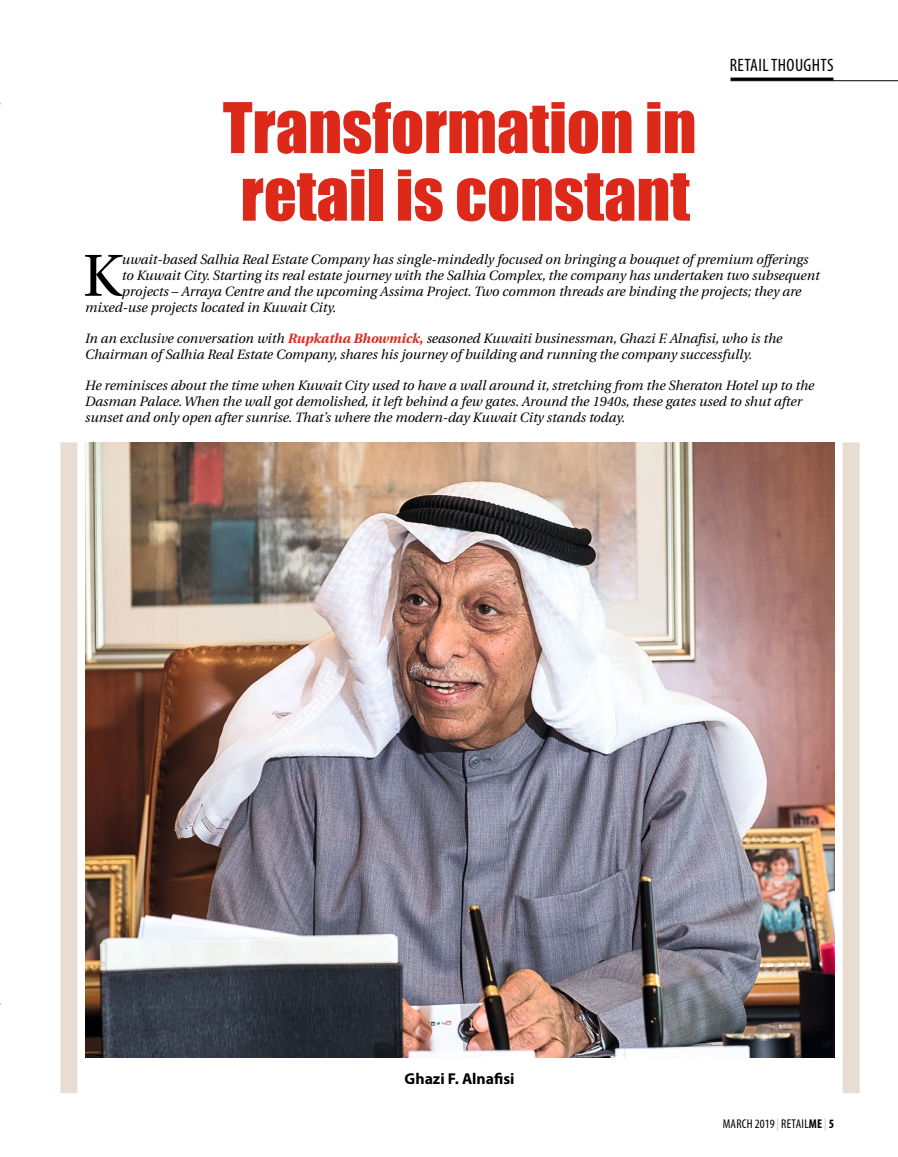
<style>
.page{position:relative;width:898px;height:1157px;background:#fff}
.page>*{position:absolute;margin:0;border:0;box-sizing:border-box;transform-origin:0 0}
.t1{font:64.5px/67.5px "Impact";color:#dc291a}
.t2{font:58.95px "Utopia";color:#000}
.t3{font:condensed 18px "Myriad Pro";letter-spacing:.02em;color:#000}
.t4{font:700 15.75px "Myriad Pro";color:#000}
.t5{font:italic 13.5px/15.8px "Utopia";color:#000}
.t6{font:condensed 12.75px "Myriad Pro";letter-spacing:.02em;color:#000}
.s1{font-weight:700;color:#dc291a}
.s2{color:#c4c4c5}
.s3{font-weight:700}
</style>
<div class="page">
<hr style="left:730px;top:80px;width:167px;height:1px;background:#000">
<hr style="left:730px;top:78px;width:103px;height:3px;background:#000">
<img style="left:85px;top:442px;width:748px;height:615px">
<div style="left:60px;top:442px;width:17px;height:651px;background:#e7ded1"></div>
<div style="left:842px;top:442px;width:17px;height:651px;background:#e7ded1"></div>
<h1 class="t1" style="left:223px;top:92px;width:475px">Transformation in retail is constant</h1>
<h3 class="t3" style="left:729px;top:54px;width:105px">RETAIL THOUGHTS</h3>
<h2 class="t2" style="left:83px;top:243px;width:40px">K</h2>
<p class="t5" style="left:122px;top:252px;width:687px">uwait-based Salhia Real Estate Company has single-mindedly focused on bringing a bouquet of premium offerings</p>
<p class="t5" style="left:122px;top:268px;width:699px">to Kuwait City. Starting its real estate journey with the Salhia Complex, the company has undertaken two subsequent</p>
<p class="t5" style="left:122px;top:283px;width:680px">projects – Arraya Centre and the upcoming Assima Project. Two common threads are binding the projects; they are</p>
<p class="t5" style="left:85px;top:299px;width:253px">mixed-use projects located in Kuwait City.</p>
<p class="t5" style="left:85px;top:331px;width:698px">In an exclusive conversation with <span class="s1">Rupkatha Bhowmick,</span> seasoned Kuwaiti businessman, Ghazi F. Alnafisi, who is the<br>Chairman of Salhia Real Estate Company, shares his journey of building and running the company successfully.</p>
<p class="t5" style="left:85px;top:378px;width:730px">He reminisces about the time when Kuwait City used to have a wall around it, stretching from the Sheraton Hotel up to the<br>Dasman Palace. When the wall got demolished, it left behind a few gates. Around the 1940s, these gates used to shut after sunset and only open after sunrise. That’s where the modern-day Kuwait City stands today.</p>
<p class="t4" style="left:404px;top:1068px;width:111px">Ghazi F. Alnafisi</p>
<p class="t6" style="left:722px;top:1116px;width:113px">MARCH 2019 <span class="s2">|</span> RETAIL<span class="s3">ME</span><span class="s2">|</span> <span class="s3">5</span></p>
</div>
